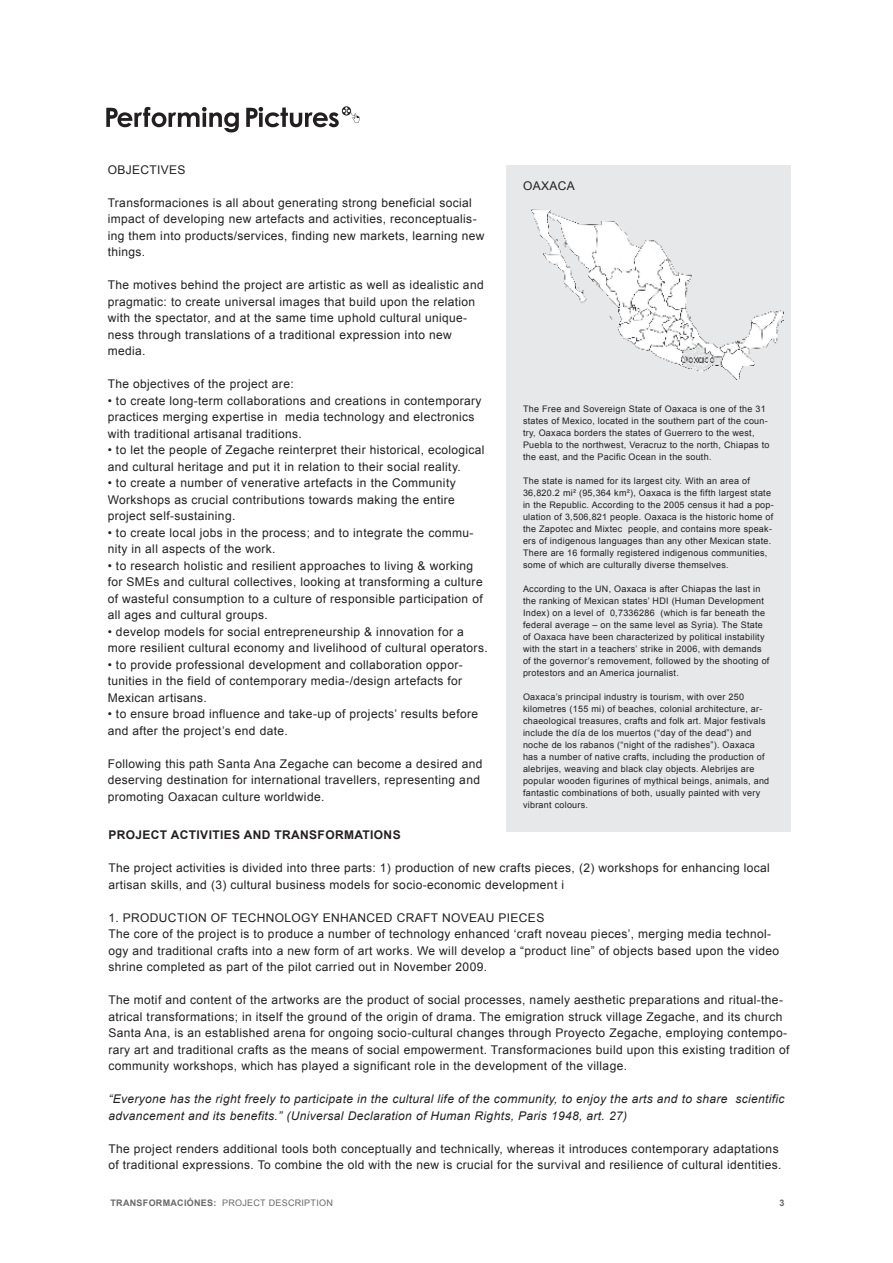
<style>
.page{position:relative;width:893px;height:1263px;background:#fff}
.page>*{position:absolute;margin:0;border:0;box-sizing:border-box;transform-origin:0 0}
.t1{font:12px/16.5px "Arial";letter-spacing:.03em;color:#231f20}
.t2{font:italic 12px/16.5px "Arial";letter-spacing:.03em;color:#231f20}
.t3{font:700 12px "Arial";letter-spacing:.03em;color:#231f20}
.t4{font:9px/12px "Arial";letter-spacing:.03em;color:#231f20}
.t5{font:700 9px "Arial";letter-spacing:.03em;color:#69696c}
.t6{font:9px "Arial";color:#69696c}
.t7{font:700 9px "Arial";color:#656568}
.s1{font-weight:400}
</style>
<div class="page">
<svg style="left:106px;top:107px;width:133px;height:25px"></svg>
<svg style="left:246px;top:106px;width:113px;height:21px"></svg>
<div style="left:506px;top:165px;width:285px;height:666px;background:#e7e8e9"></div>
<img style="left:531px;top:209px;width:252px;height:170px">
<p class="t1" style="left:108px;top:161px;width:79px">Objectives</p>
<p class="t1" style="left:108px;top:194px;width:378px">Transformaciones is all about generating strong beneficial social impact of developing new artefacts and activities, reconceptualis&shy;ing them into products/services, finding new markets, learning new things.</p>
<p class="t1" style="left:108px;top:277px;width:377px">The motives behind the project are artistic as well as idealistic and pragmatic: to create universal images that build upon the relation with the spectator, and at the same time uphold cultural unique&shy;ness through translations of a traditional expression into new media.</p>
<p class="t1" style="left:108px;top:376px;width:187px">The objectives of the project are:</p>
<p class="t1" style="left:108px;top:392px;width:375px">• to create long-term collaborations and creations in contemporary practices merging expertise in media technology and electronics with traditional artisanal traditions.</p>
<p class="t1" style="left:108px;top:442px;width:378px">• to let the people of Zegache reinterpret their historical, ecological and cultural heritage and put it in relation to their social reality.</p>
<p class="t1" style="left:108px;top:475px;width:349px;text-align:justify">• to create a number of venerative artefacts in the Community Workshops as crucial contributions towards making the entire project self-sustaining.</p>
<p class="t1" style="left:108px;top:524px;width:367px">• to create local jobs in the process; and to integrate the commu&shy;nity in all aspects of the work.</p>
<p class="t1" style="left:108px;top:557px;width:367px">• to research holistic and resilient approaches to living &amp; working for SME</p>
<p class="t1" style="left:108px;top:574px;width:377px;text-align:justify;text-indent:46px">s and cultural collectives, looking at transforming a culture of wasteful consumption to a culture of responsible participation of all ages and cultural groups.</p>
<p class="t1" style="left:108px;top:623px;width:381px">• develop models for social entrepreneurship &amp; innovation for a more resilient cultural economy and livelihood of cultural operators.</p>
<p class="t1" style="left:108px;top:656px;width:357px;text-align:justify">• to provide professional development and collaboration oppor&shy;tunities in the field of contemporary media-/design artefacts for Mexican artisans.</p>
<p class="t1" style="left:108px;top:706px;width:372px">• to ensure broad influence and take-up of projects’ results before and after the project’s end date.</p>
<p class="t1" style="left:108px;top:755px;width:376px">Following this path Santa Ana Zegache can become a desired and deserving destination for international travellers, representing and promoting Oaxacan culture worldwide.</p>
<p class="t1" style="left:523px;top:178px;width:53px">Oaxaca</p>
<p class="t4" style="left:523px;top:403px;width:248px">The Free and Sovereign State of Oaxaca is one of the 31 states of Mexico, located in the southern part of the coun&shy;try, Oaxaca borders the states of Guerrero to the west, Puebla to the northwest, Veracruz to the north, Chiapas to the east, and the Pacific Ocean in the south.</p>
<p class="t4" style="left:523px;top:475px;width:252px">The state is named for its largest city. With an area of 36,820.2 mi² (95,364 km²), Oaxaca is the fifth largest state in the Republic. According to the 2005 census it had a pop&shy;ulation of 3,506,821 people. Oaxaca is the historic home of the Zapotec and Mixtec people, and contains more speak&shy;ers of indigenous languages than any other Mexican state.<br>There are 16 formally registered indigenous communities, some of which are culturally diverse themselves.</p>
<p class="t4" style="left:523px;top:583px;width:239px">According to the UN , Oaxaca is after Chiapas the last in the ranking of Mexican states’ HDI</p>
<p class="t4" style="left:523px;top:595px;width:248px;text-indent:149px">(H uman Development<br>I ndex) on a level of 0,7336286 (which is far beneath the federal average – on the same level as Syria). The State of Oaxaca have been characterized by political instability with the start in a teachers’ strike in 2006, with demands of the governor’s removement, followed by the shooting of protestors and an America journalist.</p>
<p class="t4" style="left:523px;top:691px;width:248px">Oaxaca’s principal industry is tourism, with over 250 kilometres (155 mi) of beaches, colonial architecture, ar&shy;chaeological treasures, crafts and folk art. Major festivals include the día de los muertos (“day of the dead”) and noche de los rabanos (“night of the radishes”). Oaxaca has a number of native crafts, including the production of alebrijes, weaving and black clay objects. Alebrijes are popular wooden figurines of mythical beings, animals, and fantastic combinations of both, usually painted with very vibrant colours.</p>
<p class="t3" style="left:108px;top:827px;width:294px">PROJECT ACTIVITIES AND TRANSFORMATIONS</p>
<p class="t1" style="left:108px;top:860px;width:663px">The project activities is divided into three parts: 1) production of new crafts pieces, (2) workshops for enhancing local artisan skills, and (3) cultural business models for socio-economic development i</p>
<p class="t1" style="left:108px;top:909px;width:25px">1. PRODUC</p>
<p class="t1" style="left:177px;top:909px;width:16px">TION</p>
<p class="t1" style="left:211px;top:909px;width:39px">OF TECHNOLOGY</p>
<p class="t1" style="left:323px;top:909px;width:10px">ENHANCED</p>
<p class="t1" style="left:397px;top:909px;width:10px">CRAF</p>
<p class="t1" style="left:431px;top:909px;width:21px">T NOVEAU</p>
<p class="t1" style="left:498px;top:909px;width:9px">PIECES</p>
<p class="t1" style="left:108px;top:926px;width:672px">The core of the project is to produce a number of technology enhanced ‘craft noveau pieces’, merging media technol&shy;ogy and traditional crafts into a new form of art works. We will develop a “product line” of objects based upon the video shrine completed as part of the pilot carried out in November 2009.</p>
<p class="t1" style="left:108px;top:992px;width:683px">The motif and content of the artworks are the product of social processes, namely aesthetic preparations and ritual-the&shy;atrical transformations; in itself the ground of the origin of drama. The emigration struck village Zegache, and its church Santa Ana, is an established arena for ongoing socio-cultural changes through Proyecto Zegache, employing contempo&shy;rary art and traditional crafts as the means of social empowerment. Transformaciones build upon this existing tradition of community workshops, which has played a significant role in the development of the village.</p>
<p class="t2" style="left:108px;top:1091px;width:678px">“Everyone has the right freely to participate in the cultural life of the community, to enjoy the arts and to share scientific advancement and its benefits.” (Universal Declaration of Human Rights, Paris 1948, art. 27)</p>
<p class="t1" style="left:108px;top:1140px;width:675px">The project renders additional tools both conceptually and technically, whereas it introduces contemporary adaptations of traditional expressions. To combine the old with the new is crucial for the survival and resilience of cultural identities.</p>
<p class="t5" style="left:111px;top:1197px;width:119px">TRANSFORMACIÓNES: <span class="s1">PROJEC</span></p>
<p class="t6" style="left:260px;top:1197px;width:16px">T DESCRIP</p>
<p class="t6" style="left:311px;top:1197px;width:12px">TION</p>
<p class="t7" style="left:779px;top:1197px;width:7px">3</p>
</div>
